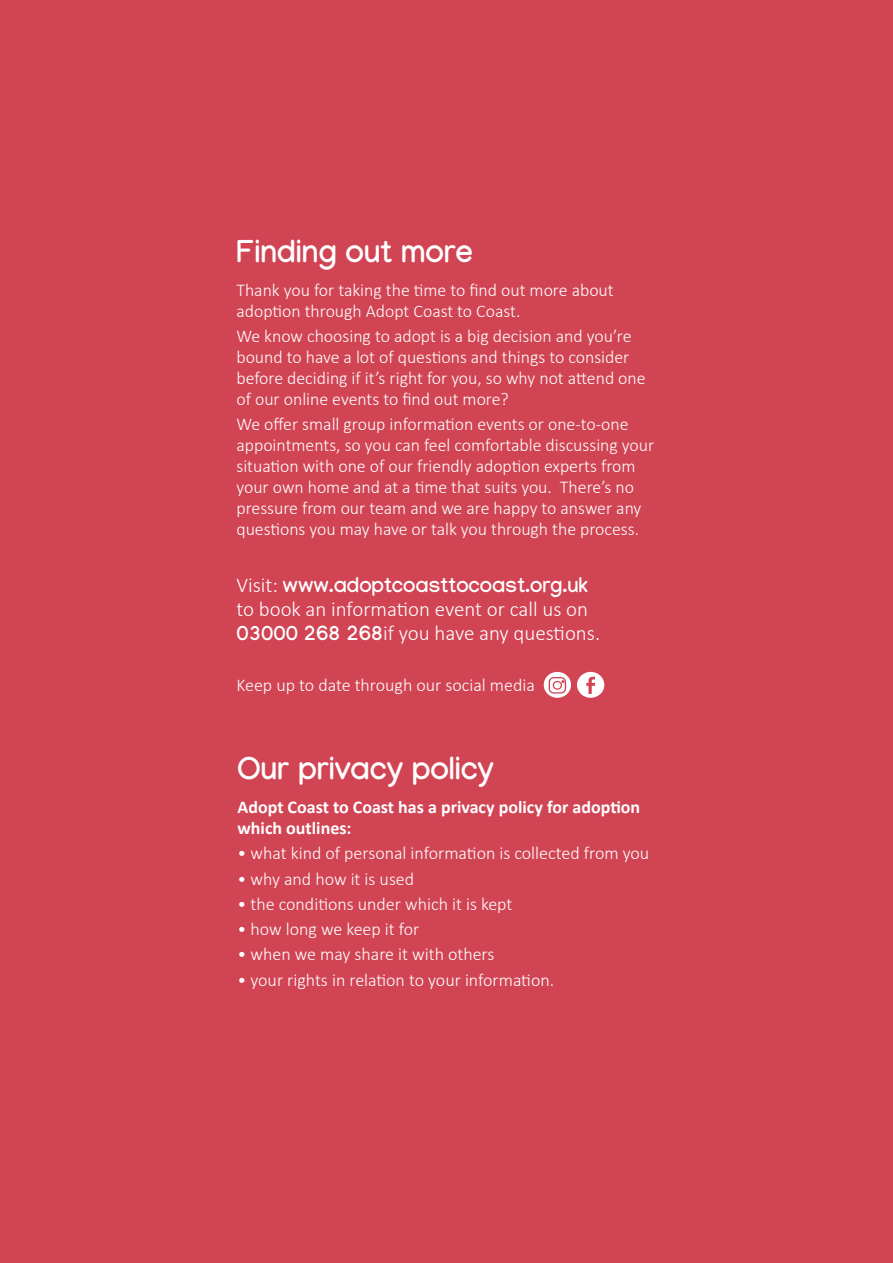
<style>
.page{position:relative;width:893px;height:1263px;background:#d14454}
.page>*{position:absolute;margin:0;border:0;box-sizing:border-box;transform-origin:0 0}
.t1{font:700 31.5px "Manjari";color:#fff}
.t2{font:300 21px/24px "Calibri";color:#fff}
.t3{font:300 18px/21px "Calibri";color:#fff}
.t4{font:700 18px/21px "Calibri";color:#fff}
.s1{font-family:"Manjari";font-weight:700}
</style>
<div class="page">
<div style="left:577px;top:672px;width:27px;height:26px;background:#fff;border-radius:50%"></div>
<svg style="left:586px;top:677px;width:9px;height:17px"></svg>
<svg style="left:544px;top:672px;width:27px;height:26px"></svg>
<svg style="left:549px;top:677px;width:17px;height:16px"></svg>
<p class="t1" style="left:236px;top:232px;width:238px">Finding out more</p>
<p class="t3" style="left:236px;top:279px;width:379px">Thank you for taking the time to find out more about</p>
<p class="t3" style="left:236px;top:298px;width:397px;line-height:25.2px">adoption through Adopt Coast to Coast.<br>We know choosing to adopt is a big decision and you’re</p>
<p class="t3" style="left:236px;top:346px;width:411px">bound to have a lot of questions and things to consider before deciding if it’s right for you, so why not attend one of our online events to find out more?</p>
<p class="t3" style="left:236px;top:413px;width:419px">We offer small group information events or one-to-one appointments, so you can feel comfortable discussing your situation with one of our friendly adoption experts from your own home and at a time that suits you. There’s no pressure from our team and we are happy to answer any questions you may have or talk you through the process.</p>
<p class="t2" style="left:236px;top:572px;width:365px">Visit: <span class="s1">www.adoptcoasttocoast.org.uk </span>to book an information event or call us on<br><span class="s1">03000 268 268</span>if you have any questions.</p>
<p class="t3" style="left:236px;top:674px;width:300px">Keep up to date through our social media</p>
<p class="t1" style="left:237px;top:750px;width:258px">Our privacy policy</p>
<p class="t4" style="left:237px;top:796px;width:404px">Adopt Coast to Coast has a privacy policy for adoption which outlines:</p>
<p class="t3" style="left:237px;top:843px;width:413px">• what kind of personal information is collected from you</p>
<p class="t3" style="left:237px;top:868px;width:178px">• why and how it is used</p>
<p class="t3" style="left:237px;top:893px;width:276px">• the conditions under which it is kept</p>
<p class="t3" style="left:237px;top:918px;width:183px">• how long we keep it for</p>
<p class="t3" style="left:237px;top:944px;width:258px">• when we may share it with others</p>
<p class="t3" style="left:237px;top:969px;width:318px">• your rights in relation to your information.</p>
</div>
